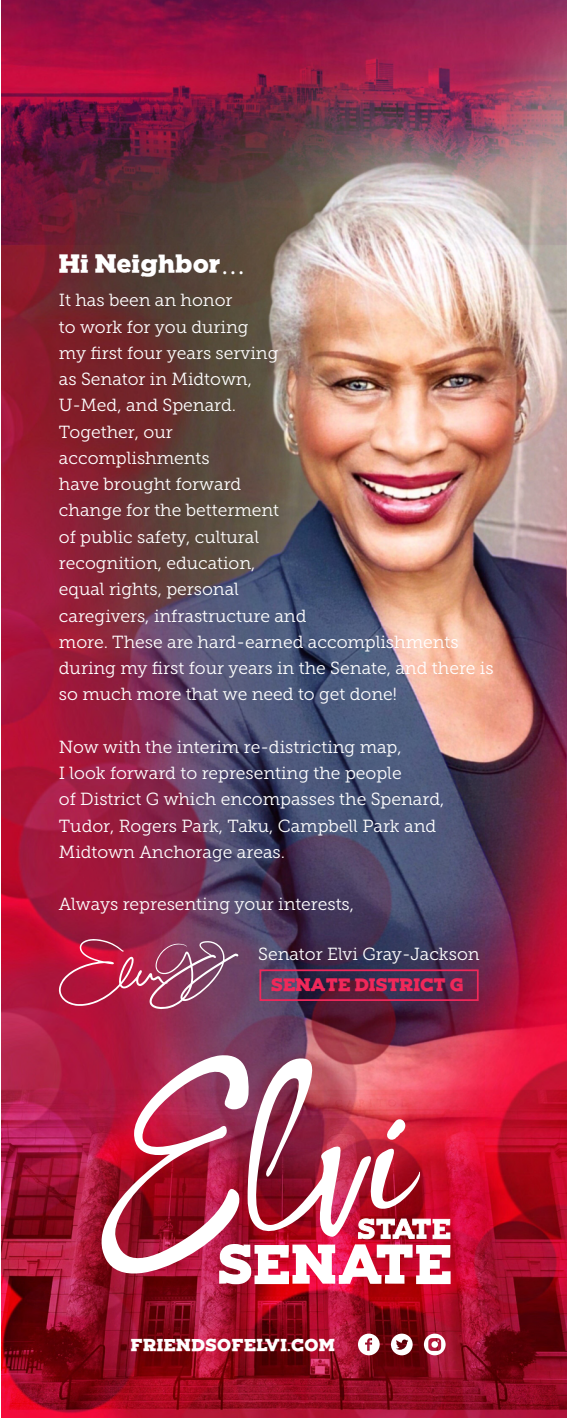
<style>
.page{position:relative;width:567px;height:1418px;background:#fff}
.page>*{position:absolute;margin:0;border:0;box-sizing:border-box;transform-origin:0 0}
.t1{font:800 24.5px "Gothicslab";color:#fff}
.t2{font:17.5px/26.2px "Museo Slab 300";color:#fff}
.t3{font:800 16.97px "Gothicslab";color:#f0285a}
.t4{font:800 16.28px "Gothicslab";letter-spacing:.03em;color:#fff}
.s1{font-family:"Myriad Pro";font-weight:400}
</style>
<div class="page">
<img style="left:1px;top:0;width:566px;height:1418px">
<svg style="left:81px;top:1052px;width:172px;height:253px;background:#b03752"></svg>
<img style="left:219px;top:1053px;width:232px;height:231px">
<svg style="left:58px;top:939px;width:180px;height:70px;background:#a93c5f"></svg>
<div style="left:259px;top:969px;width:220px;height:32px;border:2px solid #f0285a"></div>
<svg style="left:358px;top:1333px;width:22px;height:22px"></svg>
<svg style="left:391px;top:1333px;width:22px;height:22px"></svg>
<svg style="left:424px;top:1333px;width:22px;height:22px"></svg>
<svg style="left:199px;top:58px;width:154px;height:154px;background:#683d45"></svg>
<svg style="left:199px;top:0;width:69px;height:168px;background:#7e183d"></svg>
<h1 class="t1" style="left:59px;top:250px;width:188px">Hi Neighbor<span class="s1">…</span></h1>
<p class="t2" style="left:59px;top:287px;width:436px">It has been an honor<br>to work for you during<br>my first four years serving<br>as Senator in Midtown,<br>U-Med, and Spenard.<br>Together, our<br>accomplishments<br>have brought forward<br>change for the betterment<br>of public safety, cultural<br>recognition, education,<br>equal rights, personal<br>caregivers, infrastructure and<br>more. These are hard-earned accomplishments during my first four years in the Senate, and there is so much more that we need to get done!</p>
<p class="t2" style="left:59px;top:734px;width:387px">Now with the interim re-districting map,<br>I look forward to representing the people<br>of District G which encompasses the Spenard, Tudor, Rogers Park, Taku, Campbell Park and Midtown Anchorage areas.</p>
<p class="t2" style="left:59px;top:891px;width:297px">Always representing your interests,</p>
<p class="t2" style="left:258px;top:940px;width:223px">Senator Elvi Gray-Jackson</p>
<p class="t3" style="left:271px;top:976px;width:194px">SENATE DISTRICT G</p>
<p class="t4" style="left:131px;top:1336px;width:206px">FRIENDSOFELVI.COM</p>
</div>
